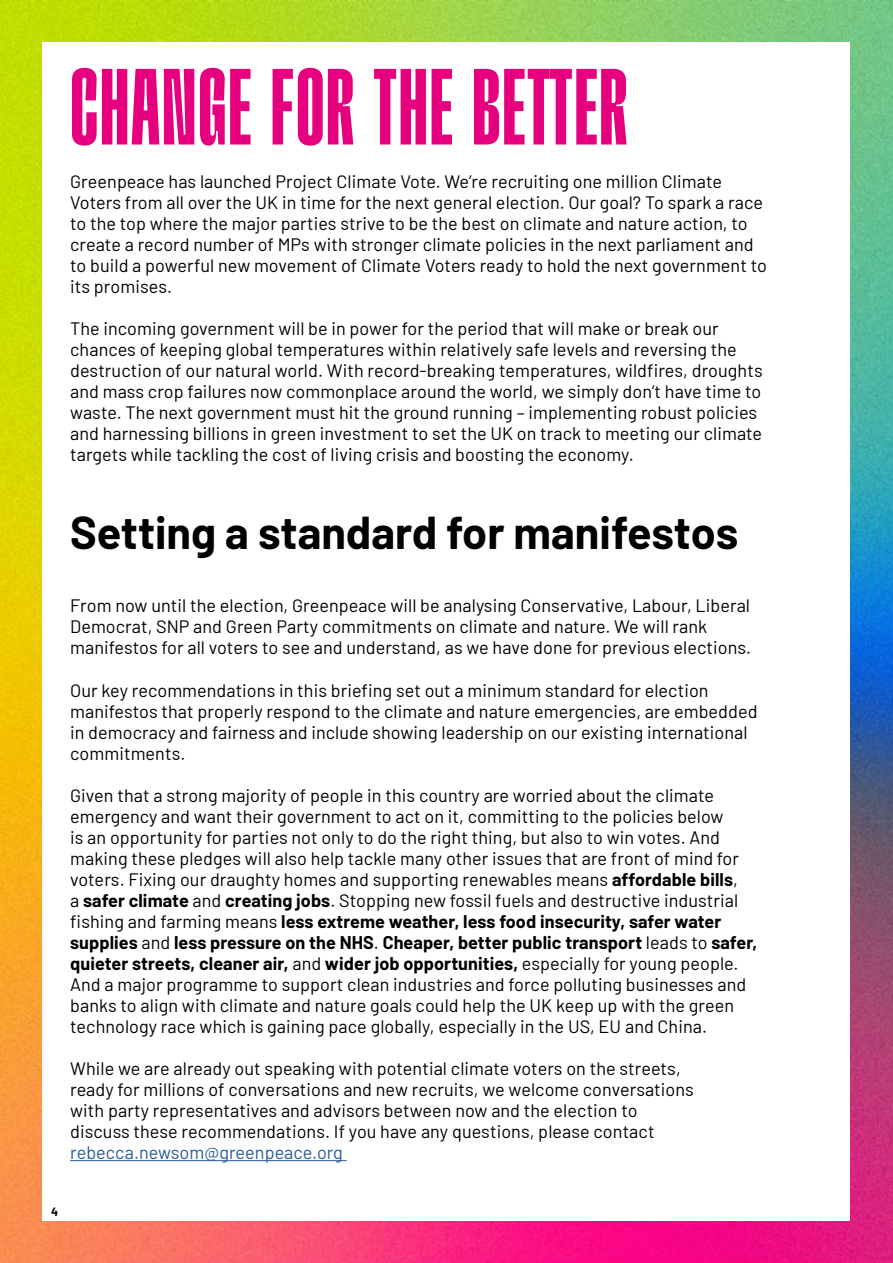
<style>
.page{position:relative;width:893px;height:1263px;background:#fff}
.page>*{position:absolute;margin:0;border:0;box-sizing:border-box;transform-origin:0 0}
.t1{font:800 108px "Hardbop";letter-spacing:.02em;color:#e60080}
.Sub_head___black_30pt{font:700 45px "Barlow";color:#000}
.t2{font:18px/21px "Barlow";letter-spacing:.005em;color:#000}
.t3{font:700 11.7px "Barlow";color:#000}
.s1{font-weight:700}
.s2{color:#275b9b}
</style>
<div class="page">
<img style="left:0;top:0;width:893px;height:1263px">
<div style="left:43px;top:43px;width:807px;height:1178px;background:#fff"></div>
<hr style="left:70px;top:1160px;width:277px;height:1px;background:#275b9b">
<h2 class="t1" style="left:70px;top:42px;width:558px">CHANGE FOR THE BETTER</h2>
<p class="t2" style="left:70px;top:170px;width:698px">Greenpeace has launched Project Climate Vote. We’re recruiting one million Climate Voters from all over the UK in time for the next general election. Our goal? To spark a race to the top where the major parties strive to be the best on climate and nature action, to create a record number of MPs with stronger climate policies in the next parliament and to build a powerful new movement of Climate Voters ready to hold the next government to its promises.</p>
<p class="t2" style="left:70px;top:317px;width:694px">The incoming government will be in power for the period that will make or break our chances of keeping global temperatures within relatively safe levels and reversing the destruction of our natural world. With record-breaking temperatures, wildfires, droughts and mass crop failures now commonplace around the world, we simply don’t have time to waste. The next government must hit the ground running – implementing robust policies and harnessing billions in green investment to set the UK on track to meeting our climate targets while tackling the cost of living crisis and boosting the economy.</p>
<h3 class="Sub_head___black_30pt" style="left:70px;top:499px;width:670px">Setting a standard for manifestos</h3>
<p class="t2" style="left:70px;top:594px;width:683px">From now until the election, Greenpeace will be analysing Conservative, Labour, Liberal<br>Democrat, SNP and Green Party commitments on climate and nature. We will rank manifestos for all voters to see and understand, as we have done for previous elections.</p>
<p class="t2" style="left:70px;top:678px;width:689px">Our key recommendations in this briefing set out a minimum standard for election manifestos that properly respond to the climate and nature emergencies, are embedded in democracy and fairness and include showing leadership on our existing international commitments.</p>
<p class="t2" style="left:70px;top:784px;width:689px">Given that a strong majority of people in this country are worried about the climate emergency and want their government to act on it, committing to the policies below<br>is an opportunity for parties not only to do the right thing, but also to win votes. And making these pledges will also help tackle many other issues that are front of mind for voters. Fixing our draughty homes and supporting renewables means <span class="s1">affordable bills</span>,<br>a <span class="s1">safer climate</span> and <span class="s1">creating jobs</span>. Stopping new fossil fuels and destructive industrial fishing and farming means <span class="s1">less extreme weather, less food insecurity, safer water supplies</span> and <span class="s1">less pressure on the NHS</span>. <span class="s1">Cheaper, better public transport</span> leads to <span class="s1">safer, quieter streets, cleaner air,</span> and <span class="s1">wider job opportunities,</span> especially for young people.<br>And a major programme to support clean industries and force polluting businesses and banks to align with climate and nature goals could help the UK keep up with the green technology race which is gaining pace globally, especially in the US, EU and China.</p>
<p class="t2" style="left:70px;top:1057px;width:625px">While we are already out speaking with potential climate voters on the streets, ready for millions of conversations and new recruits, we welcome conversations with party representatives and advisors between now and the election to discuss these recommendations. If you have any questions, please contact <span class="s2">rebecca.newsom@greenpeace.org</span></p>
<p class="t3" style="left:51px;top:1203px;width:9px">4</p>
</div>
